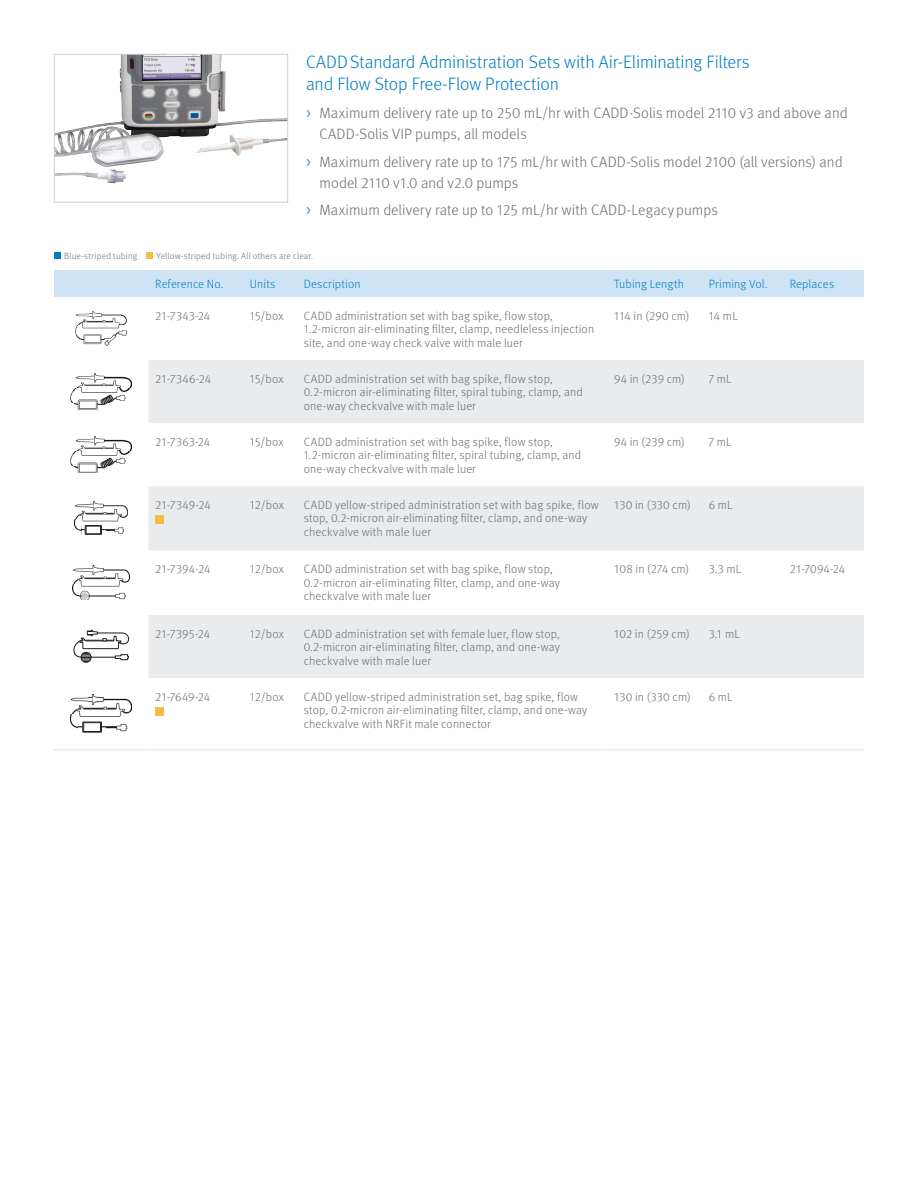
<style>
.page{position:relative;width:918px;height:1188px;background:#fff}
.page>*{position:absolute;margin:0;border:0;box-sizing:border-box;transform-origin:0 0}
.Subhead_10pt_13pt{font:300 18px/22.5px "Meta OT";letter-spacing:-.01em;color:#007bc3}
.Bullet{font:300 15px/21px "Meta OT";color:#696b73}
.Table_text{font:300 12px/13.5px "Meta OT";letter-spacing:.01em;color:#696b73}
.Table_product_titles{font:300 12px "Meta OT";letter-spacing:.01em;color:#007bc3}
.t1{font:300 9px "Meta OT";letter-spacing:.02em;color:#696b73}
.s1{color:#007bc3}
</style>
<div class="page">
<img style="left:56px;top:56px;width:230px;height:127px">
<div style="left:54px;top:54px;width:234px;height:149px;border:1px solid #cfcfd3"></div>
<div style="left:54px;top:270px;width:810px;height:27px;background:#cee4f5"></div>
<svg style="left:148px;top:360px;width:716px;height:318px;fill:#eaebec"></svg>
<hr style="left:54px;top:749px;width:94px;height:2px;background:#eaebec">
<hr style="left:148px;top:749px;width:95px;height:2px;background:#eaebec">
<hr style="left:243px;top:749px;width:54px;height:2px;background:#eaebec">
<hr style="left:297px;top:749px;width:311px;height:2px;background:#eaebec">
<hr style="left:608px;top:749px;width:94px;height:2px;background:#eaebec">
<hr style="left:702px;top:749px;width:81px;height:2px;background:#eaebec">
<hr style="left:783px;top:749px;width:81px;height:2px;background:#eaebec">
<img style="left:76px;top:311px;width:51px;height:15px">
<img style="left:76px;top:326px;width:51px;height:20px">
<img style="left:75px;top:374px;width:57px;height:14px">
<img style="left:71px;top:388px;width:60px;height:22px">
<img style="left:74px;top:437px;width:58px;height:15px">
<img style="left:71px;top:452px;width:59px;height:21px">
<img style="left:75px;top:502px;width:53px;height:17px">
<img style="left:75px;top:519px;width:49px;height:15px">
<svg style="left:82px;top:525px;width:24px;height:10px"></svg>
<hr style="left:81px;top:529px;width:33px;height:1px;background:#231f20">
<div style="left:85px;top:525px;width:17px;height:9px;border:1px solid #231f20"></div>
<div style="left:86px;top:526px;width:15px;height:8px;background:#fff"></div>
<div style="left:86px;top:526px;width:15px;height:8px;border:1px solid #231f20"></div>
<div style="left:155px;top:516px;width:9px;height:8px;background:#f6bd46"></div>
<img style="left:73px;top:565px;width:57px;height:19px">
<img style="left:73px;top:584px;width:53px;height:16px">
<div style="left:81px;top:652px;width:10px;height:11px;border:1px solid #231f20;border-radius:50%"></div>
<svg style="left:73px;top:630px;width:56px;height:32px"></svg>
<img style="left:71px;top:695px;width:61px;height:20px">
<img style="left:71px;top:715px;width:57px;height:17px">
<svg style="left:79px;top:721px;width:27px;height:12px"></svg>
<hr style="left:78px;top:726px;width:39px;height:1px;background:#231f20">
<div style="left:83px;top:722px;width:19px;height:10px;border:1px solid #231f20"></div>
<div style="left:84px;top:723px;width:16px;height:9px;background:#fff"></div>
<div style="left:84px;top:723px;width:17px;height:9px;border:1px solid #231f20"></div>
<div style="left:155px;top:707px;width:9px;height:9px;background:#f6bd46"></div>
<svg style="left:54px;top:253px;width:6px;height:6px"></svg>
<svg style="left:146px;top:253px;width:6px;height:6px"></svg>
<p class="Subhead_10pt_13pt" style="left:306px;top:50px;width:445px">CADDStandard Administration Sets with Air-Eliminating Filters and Flow Stop Free-Flow Protection</p>
<p class="Bullet" style="left:320px;top:102px;width:530px;text-indent:-14px"><span class="s1">&gt;</span> Maximum delivery rate up to 250 mL/hr with CADD-Solis model 2110 v3 and above and<br>CADD-Solis VIP pumps, all models</p>
<p class="Bullet" style="left:320px;top:151px;width:525px;text-indent:-14px"><span class="s1">&gt;</span> Maximum delivery rate up to 175 mL/hr with CADD-Solis model 2100 (all versions) and model 2110 v1.0 and v2.0 pumps</p>
<p class="Bullet" style="left:306px;top:200px;width:413px"><span class="s1">&gt;</span> Maximum delivery rate up to 125 mL/hr with CADD-Legacy pumps</p>
<p class="t1" style="left:64px;top:250px;width:75px">Blue-striped tubing</p>
<p class="t1" style="left:157px;top:250px;width:158px">Yellow-striped tubing. All others are clear.</p>
<p class="Table_product_titles" style="left:155px;top:277px;width:70px">Reference No.</p>
<p class="Table_product_titles" style="left:250px;top:277px;width:27px">Units</p>
<p class="Table_product_titles" style="left:304px;top:277px;width:58px">Description</p>
<p class="Table_product_titles" style="left:614px;top:277px;width:71px">Tubing Length</p>
<p class="Table_product_titles" style="left:709px;top:277px;width:60px">Priming Vol.</p>
<p class="Table_product_titles" style="left:790px;top:277px;width:46px">Replaces</p>
<p class="Table_text" style="left:155px;top:309px;width:57px">21-7343-24</p>
<p class="Table_text" style="left:250px;top:309px;width:35px">15/box</p>
<p class="Table_text" style="left:304px;top:309px;width:292px">CADD administration set with bag spike, flow stop,<br>1.2-micron air-eliminating filter, clamp, needleless injection site, and one-way check valve with male luer</p>
<p class="Table_text" style="left:614px;top:309px;width:77px">114 in (290 cm)</p>
<p class="Table_text" style="left:709px;top:309px;width:30px">14 mL</p>
<p class="Table_text" style="left:155px;top:372px;width:57px">21-7346-24</p>
<p class="Table_text" style="left:250px;top:372px;width:35px">15/box</p>
<p class="Table_text" style="left:304px;top:372px;width:281px">CADD administration set with bag spike, flow stop,<br>0.2-micron air-eliminating filter, spiral tubing, clamp, and one-way checkvalve with male luer</p>
<p class="Table_text" style="left:614px;top:372px;width:72px">94 in (239 cm)</p>
<p class="Table_text" style="left:709px;top:372px;width:24px">7 mL</p>
<p class="Table_text" style="left:155px;top:435px;width:57px">21-7363-24</p>
<p class="Table_text" style="left:250px;top:435px;width:35px">15/box</p>
<p class="Table_text" style="left:304px;top:435px;width:279px">CADD administration set with bag spike, flow stop,<br>1.2-micron air-eliminating filter, spiral tubing, clamp, and one-way checkvalve with male luer</p>
<p class="Table_text" style="left:614px;top:435px;width:72px">94 in (239 cm)</p>
<p class="Table_text" style="left:709px;top:435px;width:24px">7 mL</p>
<p class="Table_text" style="left:155px;top:498px;width:57px">21-7349-24</p>
<p class="Table_text" style="left:250px;top:498px;width:36px">12/box</p>
<p class="Table_text" style="left:304px;top:498px;width:297px">CADD yellow-striped administration set with bag spike, flow stop, 0.2-micron air-eliminating filter, clamp, and one-way checkvalve with male luer</p>
<p class="Table_text" style="left:614px;top:498px;width:78px">130 in (330 cm)</p>
<p class="Table_text" style="left:709px;top:498px;width:25px">6 mL</p>
<p class="Table_text" style="left:155px;top:562px;width:57px">21-7394-24</p>
<p class="Table_text" style="left:250px;top:562px;width:36px">12/box</p>
<p class="Table_text" style="left:304px;top:562px;width:258px">CADD administration set with bag spike, flow stop,<br>0.2-micron air-eliminating filter, clamp, and one-way checkvalve with male luer</p>
<p class="Table_text" style="left:614px;top:562px;width:77px">108 in (274 cm)</p>
<p class="Table_text" style="left:709px;top:562px;width:34px">3.3 mL</p>
<p class="Table_text" style="left:790px;top:562px;width:57px">21-7094-24</p>
<p class="Table_text" style="left:155px;top:627px;width:57px">21-7395-24</p>
<p class="Table_text" style="left:250px;top:627px;width:36px">12/box</p>
<p class="Table_text" style="left:304px;top:627px;width:258px;text-align:justify">CADD administration set with female luer, flow stop, 0.2-micron air-eliminating filter, clamp, and one-way checkvalve with male luer</p>
<p class="Table_text" style="left:614px;top:627px;width:77px">102 in (259 cm)</p>
<p class="Table_text" style="left:709px;top:627px;width:33px">3.1 mL</p>
<p class="Table_text" style="left:155px;top:690px;width:57px">21-7649-24</p>
<p class="Table_text" style="left:250px;top:690px;width:36px">12/box</p>
<p class="Table_text" style="left:304px;top:690px;width:285px">CADD yellow-striped administration set, bag spike, flow stop, 0.2-micron air-eliminating filter, clamp, and one-way checkvalve with NRFit male connector</p>
<p class="Table_text" style="left:614px;top:690px;width:78px">130 in (330 cm)</p>
<p class="Table_text" style="left:709px;top:690px;width:25px">6 mL</p>
</div>
